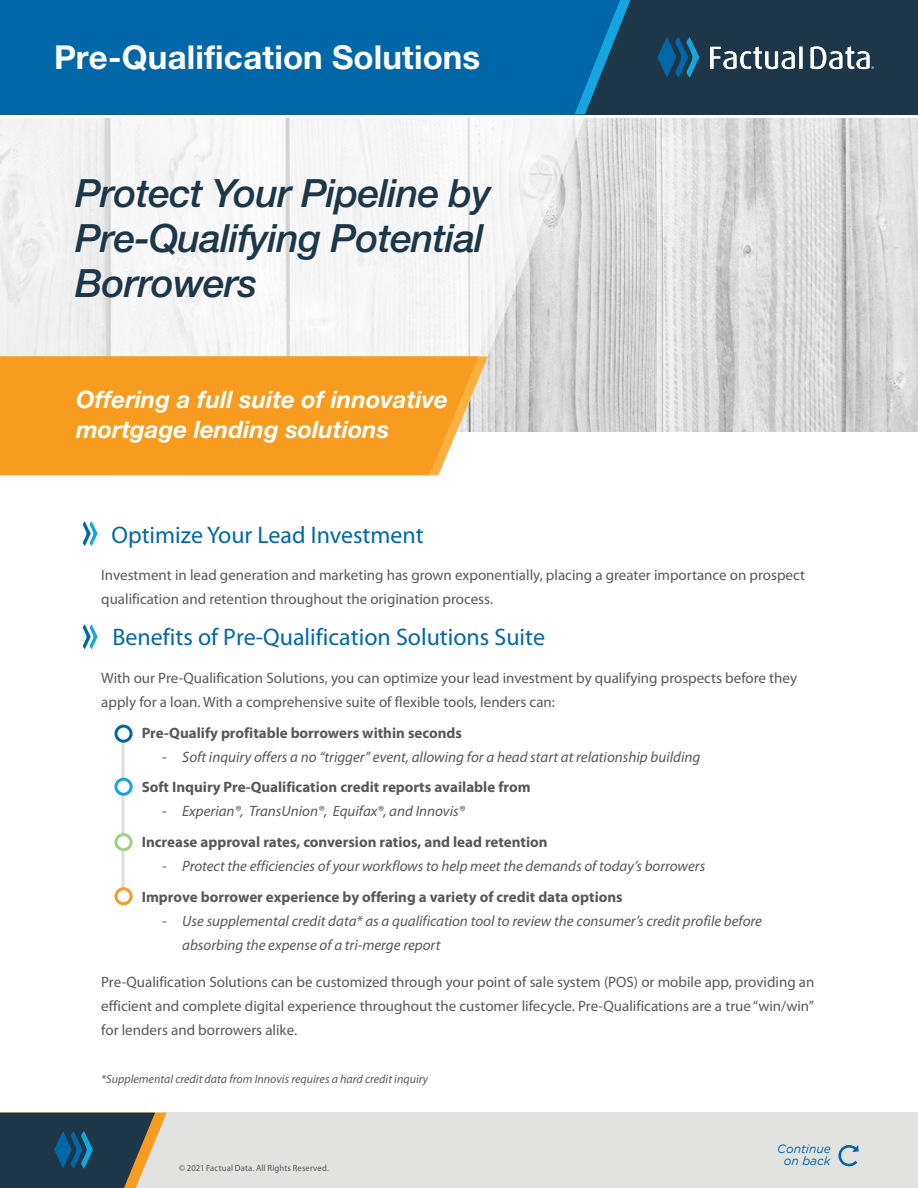
<style>
.page{position:relative;width:918px;height:1188px;background:#fff}
.page>*{position:absolute;margin:0;border:0;box-sizing:border-box;transform-origin:0 0}
.t1{font:italic 500 39px/45px "Helvetica Neue LT Std";letter-spacing:-.02em;color:#1d3748}
.Page_Title_24pt{font:700 33px "Helvetica Neue LT Std";letter-spacing:.005em;color:#fff}
.t2{font:24px "Myriad Pro";color:#0068a9}
.t3{font:italic 700 24px "Helvetica Neue LT Std";color:#fff}
.t4{font:15px/24px "Myriad Pro";color:#57585a;text-align:justify}
.t5{font:italic 15px/24px "Myriad Pro";color:#57585a}
.t6{font:700 15px/30.8px "Myriad Pro";color:#57585a}
.t7{font:italic 12px "Myriad Pro";color:#57585a}
.t8{font:italic 12px "Gotham";color:#0068a9}
.t9{font:9px "Myriad Pro";letter-spacing:.015em;color:#57585a;scale:.96 1}
.s1{font-style:normal}
.s2{font-weight:400}
.s3{font-weight:400;font-style:italic}
</style>
<div class="page">
<div style="left:0;top:1113px;width:918px;height:75px;background:#e2e2e1"></div>
<svg style="left:0;top:1113px;width:167px;height:75px;background:#3d5159"></svg>
<div style="left:0;top:0;width:918px;height:114px;background:#1d3748"></div>
<div style="left:0;top:0;width:620px;height:114px;background:#0068a9"></div>
<svg style="left:657px;top:37px;width:42px;height:41px"></svg>
<svg style="left:710px;top:47px;width:93px;height:22px"></svg>
<svg style="left:811px;top:46px;width:63px;height:23px"></svg>
<img style="left:488px;top:119px;width:430px;height:313px">
<svg style="left:0;top:118px;width:574px;height:285px;fill:#f5f5f5"></svg>
<div style="left:0;top:356px;width:479px;height:119px;background:#f89c20"></div>
<svg style="left:83px;top:521px;width:15px;height:25px"></svg>
<svg style="left:83px;top:624px;width:15px;height:25px"></svg>
<svg style="left:838px;top:1145px;width:21px;height:21px"></svg>
<hr style="left:122px;top:736px;width:2px;height:152px;background:#dcdddf">
<svg style="left:116px;top:726px;width:15px;height:15px"></svg>
<div style="left:114px;top:725px;width:19px;height:18px;border:3px solid #0068a9;border-radius:50%"></div>
<svg style="left:116px;top:779px;width:15px;height:15px"></svg>
<div style="left:114px;top:778px;width:19px;height:18px;border:3px solid #16a6df;border-radius:50%"></div>
<div style="left:116px;top:835px;width:15px;height:15px;background:#fff;border-radius:50%"></div>
<div style="left:114px;top:833px;width:19px;height:18px;border:3px solid #a0d083;border-radius:50%"></div>
<svg style="left:116px;top:889px;width:15px;height:15px"></svg>
<div style="left:114px;top:887px;width:19px;height:18px;border:3px solid #f89c20;border-radius:50%"></div>
<p class="Page_Title_24pt" style="left:54px;top:37px;width:428px">Pre-Qualification Solutions</p>
<p class="t1" style="left:75px;top:170px;width:418px">Protect Your Pipeline by<br>Pre-Qualifying Potential<br>Borrowers</p>
<p class="t3" style="left:76px;top:385px;width:373px">Offering a full suite of innovative</p>
<p class="t3" style="left:76px;top:415px;width:315px">mortgage lending solutions</p>
<p class="t2" style="left:112px;top:520px;width:314px">Optimize Your Lead Investment</p>
<p class="t4" style="left:101px;top:563px;width:705px">Investment in lead generation and marketing has grown exponentially, placing a greater importance on prospect</p>
<p class="t4" style="left:101px;top:587px;width:393px">qualification and retention throughout the origination process.</p>
<p class="t2" style="left:112px;top:623px;width:434px">Benefits of Pre-Qualification Solutions Suite</p>
<p class="t4" style="left:101px;top:666px;width:697px">With our Pre-Qualification Solutions, you can optimize your lead investment by qualifying prospects before they</p>
<p class="t4" style="left:101px;top:690px;width:455px">apply for a loan. With a comprehensive suite of flexible tools, lenders can:</p>
<p class="t6" style="left:115px;top:717px;width:349px">• Pre-Qualify profitable borrowers within seconds</p>
<p class="t5" style="left:162px;top:744px;width:540px"><span class="s1">-</span> Soft inquiry offers a no “trigger” event, allowing for a head start at relationship building</p>
<p class="t6" style="left:142px;top:772px;width:390px">Soft Inquiry Pre-Qualification credit reports available from</p>
<p class="t6" style="left:142px;top:796px;width:407px;text-indent:20px"><span class="s2">-</span> <span class="s3">Experian®, TransUnion®, Equifax®, and Innovis®<br></span>Increase approval rates, conversion ratios, and lead retention</p>
<p class="t5" style="left:162px;top:854px;width:545px"><span class="s1">-</span> Protect the efficiencies of your workflows to help meet the demands of today’s borrowers</p>
<p class="t6" style="left:115px;top:881px;width:510px">• Improve borrower experience by offering a variety of credit data options</p>
<p class="t5" style="left:182px;top:909px;width:581px;text-indent:-20px"><span class="s1">-</span> Use supplemental credit data* as a qualification tool to review the consumer’s credit profile before absorbing the expense of a tri-merge report</p>
<p class="t4" style="left:101px;top:970px;width:715px">Pre-Qualification Solutions can be customized through your point of sale system (POS) or mobile app, providing an efficient and complete digital experience throughout the customer lifecycle. Pre-Qualifications are a true “win/win” for lenders and borrowers alike.</p>
<p class="t7" style="left:101px;top:1072px;width:328px">*Supplemental credit data from Innovis requires a hard credit inquiry</p>
<p class="t9" style="left:179px;top:1162px;width:157px">© 2021 Factual Data. All Rights Reserved.</p>
<p class="t8" style="left:777px;top:1142px;width:55px">Continue</p>
<p class="t8" style="left:784px;top:1154px;width:48px">on back</p>
</div>
